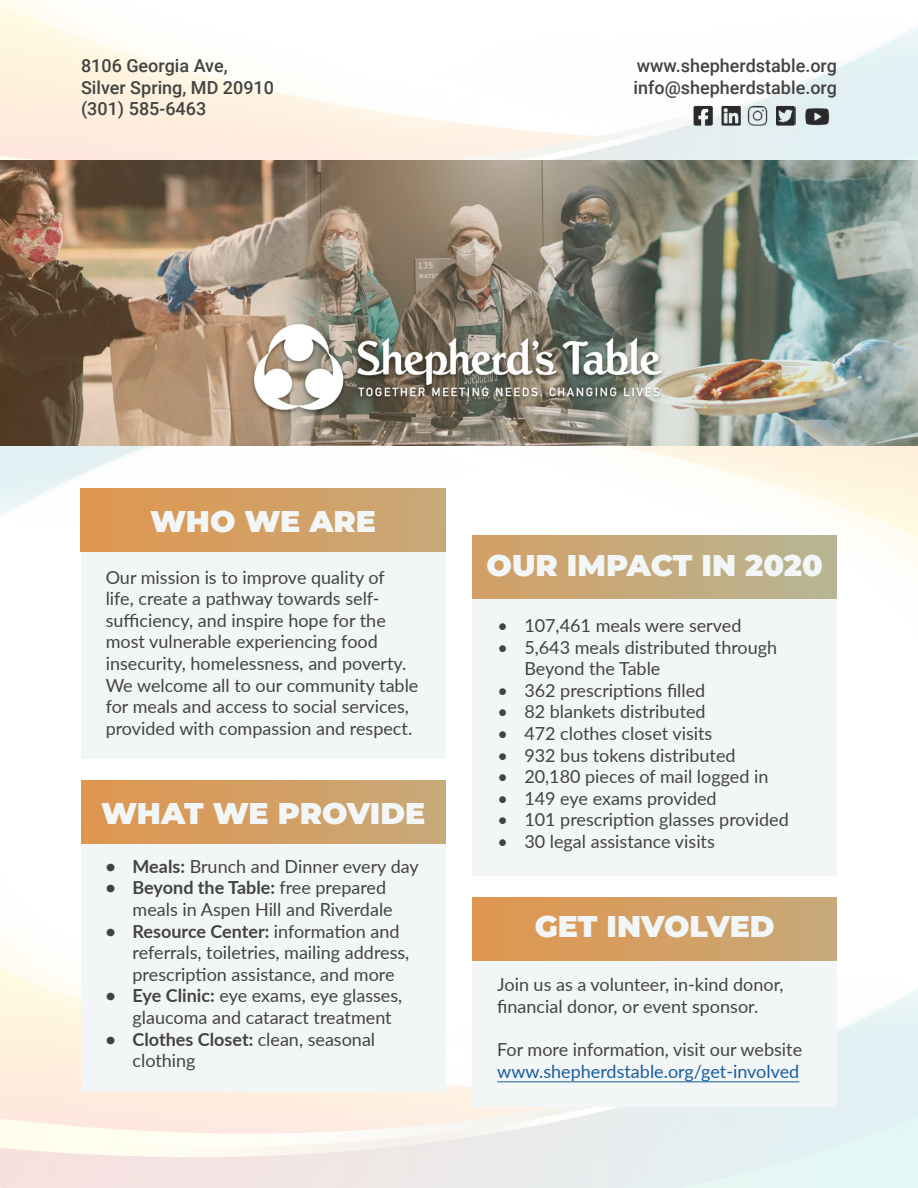
<style>
.page{position:relative;width:918px;height:1188px;background:#fff}
.page>*{position:absolute;margin:0;border:0;box-sizing:border-box;transform-origin:0 0}
.t1{font:900 30px "Montserrat";color:#f3f6f7}
.t2{font:18px/21.6px "Lato";color:#434343}
.t3{font:500 18px "Roboto";color:#434343}
.t4{font:18px/21.6px "Lato";color:#175d9e}
.s1{font-weight:700}
.s2{color:#434343}
</style>
<div class="page">
<img style="left:0;top:445px;width:918px;height:215px">
<svg style="left:472px;top:536px;width:365px;height:340px;fill:#f3f6f7"></svg>
<div style="left:81px;top:489px;width:364px;height:270px;background:#f3f6f7"></div>
<div style="left:81px;top:780px;width:365px;height:311px;background:#f3f6f7"></div>
<div style="left:472px;top:897px;width:365px;height:210px;background:#f3f6f7"></div>
<img style="left:81px;top:489px;width:364px;height:63px">
<img style="left:81px;top:780px;width:365px;height:63px">
<img style="left:472px;top:897px;width:365px;height:64px">
<img style="left:0;top:160px;width:918px;height:285px">
<hr style="left:497px;top:1081px;width:302px;height:1px;background:#175d9e">
<img style="left:688px;top:101px;width:149px;height:29px">
<p class="t3" style="left:81px;top:53px;width:148px">8106 Georgia Ave,</p>
<p class="t3" style="left:81px;top:75px;width:195px">Silver Spring, MD 20910</p>
<p class="t3" style="left:81px;top:96px;width:127px">(301) 585-6463</p>
<p class="t3" style="left:637px;top:53px;width:202px">www.shepherdstable.org</p>
<p class="t3" style="left:634px;top:75px;width:205px">info@shepherdstable.org</p>
<p class="t1" style="left:150px;top:499px;width:227px">WHO WE ARE</p>
<p class="t2" style="left:106px;top:565px;width:314px">Our mission is to improve quality of<br>life, create a pathway towards self&shy;sufficiency, and inspire hope for the most vulnerable experiencing food insecurity, homelessness, and poverty.<br>We welcome all to our community table for meals and access to social services, provided with compassion and respect.</p>
<p class="t1" style="left:101px;top:790px;width:326px">WHAT WE PROVIDE</p>
<p class="t2" style="left:106px;top:855px;width:315px"><span class="s1">• Meals:</span> Brunch and Dinner every day</p>
<p class="t2" style="left:133px;top:876px;width:262px;text-indent:-27px"><span class="s1">• Beyond the Table:</span> free prepared meals in Aspen Hill and Riverdale</p>
<p class="t2" style="left:133px;top:919px;width:278px;text-indent:-27px"><span class="s1">• Resource Center:</span> information and referrals, toiletries, mailing address, prescription assistance, and more</p>
<p class="t2" style="left:133px;top:984px;width:271px;text-indent:-27px"><span class="s1">• Eye Clinic:</span> eye exams, eye glasses, glaucoma and cataract treatment</p>
<p class="t2" style="left:133px;top:1027px;width:244px;text-indent:-27px"><span class="s1">• Clothes Closet:</span> clean, seasonal clothing</p>
<p class="t1" style="left:487px;top:542px;width:338px">OUR IMPACT IN 2020</p>
<p class="t2" style="left:497px;top:614px;width:246px">• 107,461 meals were served</p>
<p class="t2" style="left:524px;top:636px;width:254px;text-indent:-27px">• 5,643 meals distributed through<br>Beyond the Table</p>
<p class="t2" style="left:497px;top:679px;width:210px">• 362 prescriptions filled</p>
<p class="t2" style="left:497px;top:700px;width:210px">• 82 blankets distributed</p>
<p class="t2" style="left:497px;top:722px;width:217px">• 472 clothes closet visits</p>
<p class="t2" style="left:497px;top:744px;width:240px">• 932 bus tokens distributed</p>
<p class="t2" style="left:497px;top:765px;width:273px">• 20,180 pieces of mail logged in</p>
<p class="t2" style="left:497px;top:787px;width:221px">• 149 eye exams provided</p>
<p class="t2" style="left:497px;top:808px;width:293px">• 101 prescription glasses provided</p>
<p class="t2" style="left:497px;top:830px;width:219px">• 30 legal assistance visits</p>
<p class="t1" style="left:535px;top:904px;width:242px">GET INVOLVED</p>
<p class="t2" style="left:497px;top:973px;width:288px">Join us as a volunteer, in-kind donor, financial donor, or event sponsor.</p>
<p class="t4" style="left:497px;top:1038px;width:306px"><span class="s2">For more information, visit our website </span>www.shepherdstable.org/get-involved</p>
</div>
